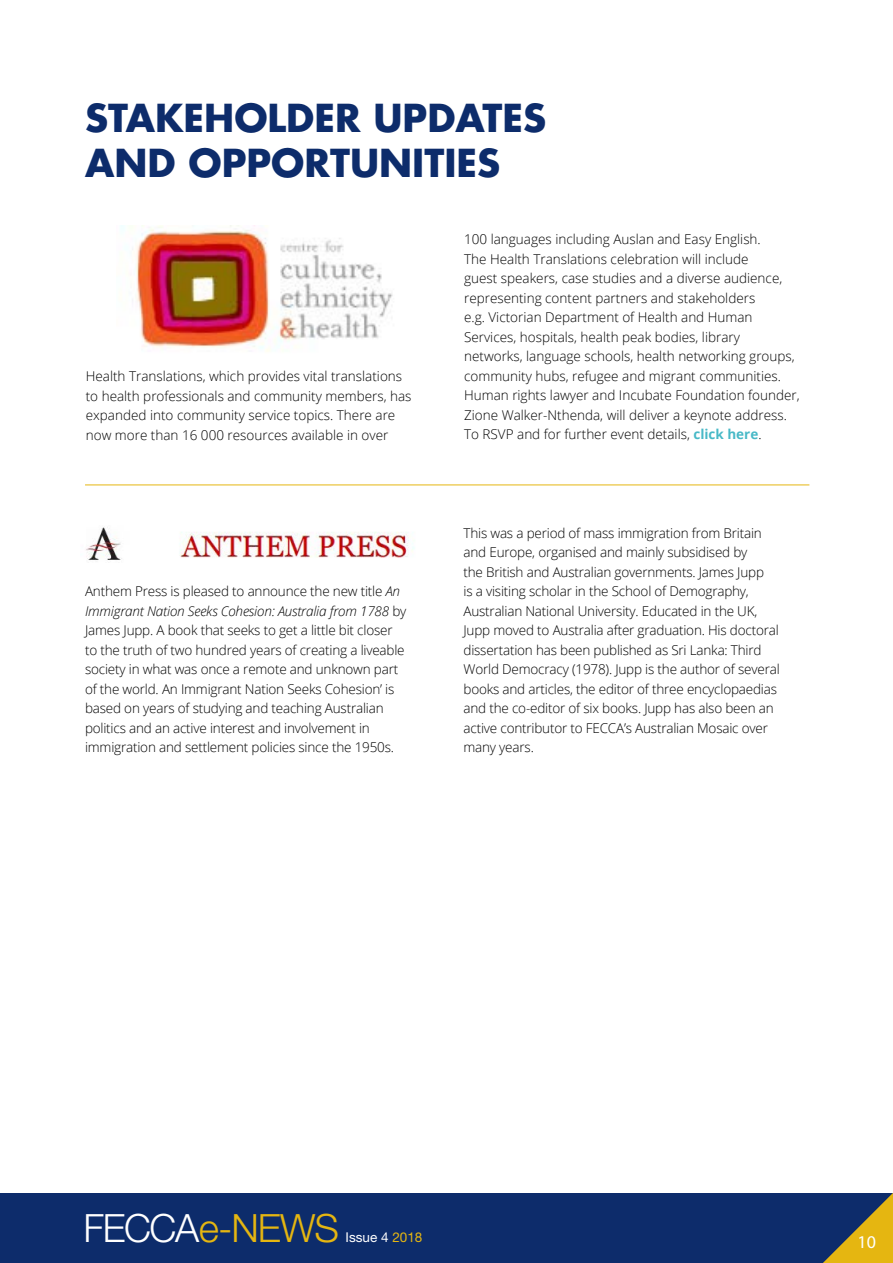
<style>
.page{position:relative;width:893px;height:1263px;background:#fff}
.page>*{position:absolute;margin:0;border:0;box-sizing:border-box;transform-origin:0 0}
.t1{font:300 39px "Helvetica Neue";letter-spacing:-.03em;color:#e5b611}
.t2{font:700 37.5px/45px "Futura";color:#0d2c6b}
.t3{font:18px "Myriad Pro";color:#fff}
.t4{font:300 13.5px/19.5px "Open Sans";letter-spacing:-.015em;color:#000}
.t5{font:13.5px "Helvetica Neue";color:#fff}
.s1{font-style:italic}
.s2{font-weight:700;color:#48b9c7}
.s3{color:#fff}
.s4{color:#e5b611}
</style>
<div class="page">
<img style="left:86px;top:527px;width:328px;height:33px">
<hr style="left:85px;top:485px;width:724px;height:1px;background:#e5b611">
<img style="left:120px;top:225px;width:273px;height:127px">
<div style="left:0;top:1193px;width:893px;height:70px;background:#0d2c6b"></div>
<svg style="left:823px;top:1193px;width:70px;height:70px"></svg>
<h2 class="t2" style="left:85px;top:95px;width:463px">STAKEHOLDER UPDATES<br>AND OPPORTUNITIES</h2>
<p class="t4" style="left:86px;top:366px;width:327px">Health Translations, which provides vital translations to health professionals and community members, has expanded into community service topics. There are now more than 16 000 resources available in over</p>
<p class="t4" style="left:85px;top:581px;width:323px">Anthem Press is pleased to announce the new title <span class="s1">An Immigrant Nation Seeks Cohesion: Australia from 1788</span> by James Jupp. A book that seeks to get a little bit closer to the truth of two hundred years of creating a liveable society in what was once a remote and unknown part of the world. An Immigrant Nation Seeks Cohesion’ is based on years of studying and teaching Australian politics and an active interest and involvement in immigration and settlement policies since the 1950s.</p>
<p class="t4" style="left:464px;top:229px;width:337px">100 languages including Auslan and Easy English.<br>The Health Translations celebration will include<br>guest speakers, case studies and a diverse audience, representing content partners and stakeholders<br>e.g. Victorian Department of Health and Human Services, hospitals, health peak bodies, library networks, language schools, health networking groups, community hubs, refugee and migrant communities.<br>Human rights lawyer and Incubate Foundation founder, Zione Walker-Nthenda, will deliver a keynote address.<br>To RSVP and for further event details, <span class="s2">click here</span>.</p>
<p class="t4" style="left:463px;top:523px;width:318px">This was a period of mass immigration from Britain and Europe, organised and mainly subsidised by<br>the British and Australian governments. James Jupp<br>is a visiting scholar in the School of Demography, Australian National University. Educated in the UK, Jupp moved to Australia after graduation. His doctoral dissertation has been published as Sri Lanka: Third World Democracy (1978). Jupp is the author of several books and articles, the editor of three encyclopaedias and the co-editor of six books. Jupp has also been an active contributor to FECCA’s Australian Mosaic over many years.</p>
<h1 class="t1" style="left:84px;top:1205px;width:257px"><span class="s3">FECCA</span>e-NEWS</h1>
<p class="t5" style="left:346px;top:1229px;width:78px">Issue 4 <span class="s4">2018</span></p>
<h3 class="t3" style="left:858px;top:1231px;width:20px">10</h3>
</div>
